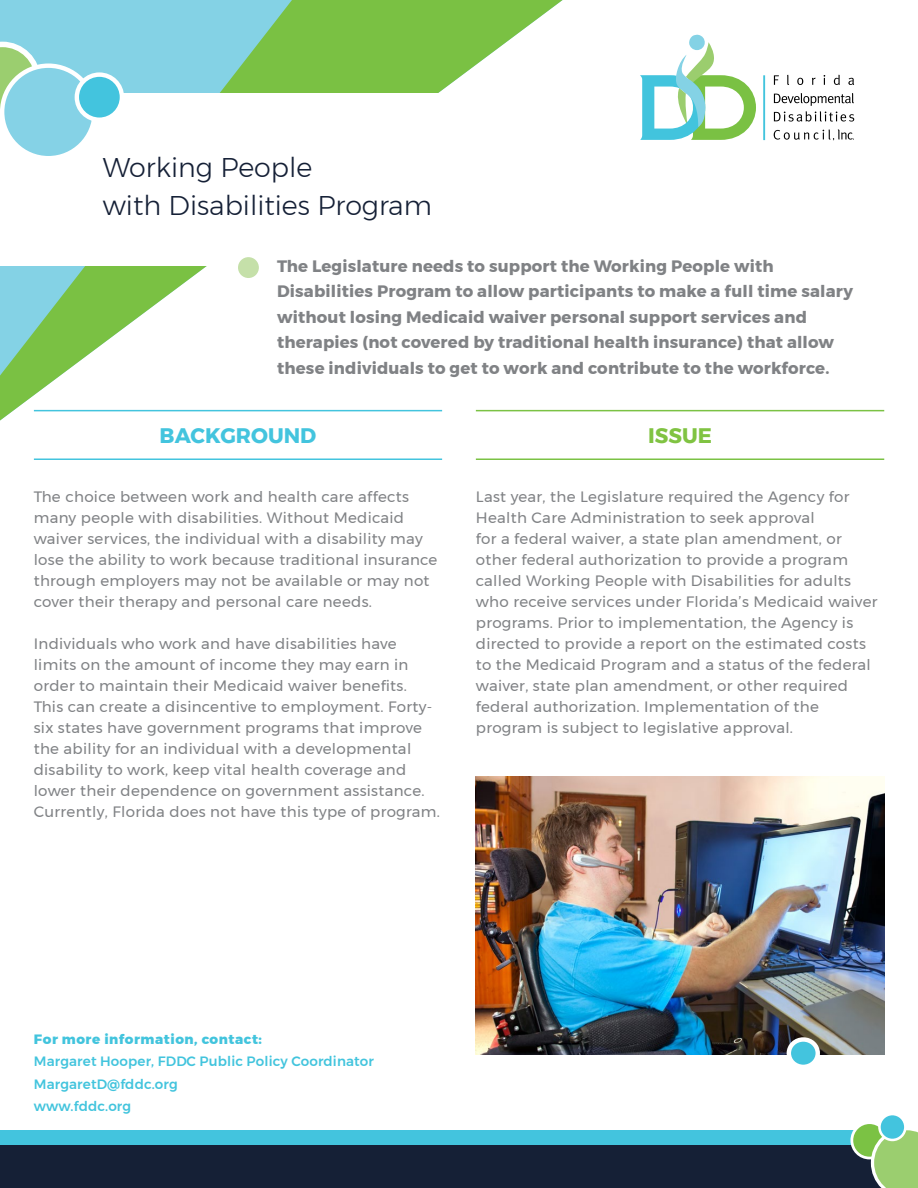
<style>
.page{position:relative;width:918px;height:1188px;background:#fff}
.page>*{position:absolute;margin:0;border:0;box-sizing:border-box;transform-origin:0 0}
.t1{font:300 27px/38px "Montserrat";color:#152036}
.t2{font:700 21px "Montserrat";color:#43c4de}
.t3{font:700 21px "Montserrat";color:#80c342}
.t4{font:700 16.5px/25.5px "Montserrat";letter-spacing:.01em;color:#808285}
.t5{font:15px/21px "Montserrat";letter-spacing:.02em;color:#808285}
.t6{font:500 13.5px/22.5px "Montserrat";letter-spacing:.01em;color:#42c4dd}
.t7{font:800 13.5px "Montserrat";letter-spacing:.04em;color:#42c4dd}
</style>
<div class="page">
<svg style="left:0;top:0;width:563px;height:420px"></svg>
<div style="left:0;top:93px;width:851px;height:173px;background:#fff"></div>
<hr style="left:34px;top:410px;width:408px;height:1px;background:#43c4de">
<hr style="left:476px;top:410px;width:408px;height:1px;background:#7bc244">
<hr style="left:34px;top:459px;width:408px;height:1px;background:#43c4de">
<hr style="left:476px;top:459px;width:408px;height:1px;background:#7bc244">
<svg style="left:640px;top:34px;width:116px;height:106px"></svg>
<hr style="left:763px;top:75px;width:2px;height:65px;background:#42c4dd">
<svg style="left:774px;top:75px;width:5px;height:10px"></svg>
<svg style="left:787px;top:75px;width:2px;height:10px"></svg>
<svg style="left:797px;top:78px;width:6px;height:7px"></svg>
<svg style="left:812px;top:78px;width:4px;height:7px"></svg>
<svg style="left:834px;top:75px;width:6px;height:10px"></svg>
<svg style="left:848px;top:78px;width:6px;height:7px"></svg>
<svg style="left:774px;top:93px;width:80px;height:29px"></svg>
<svg style="left:774px;top:129px;width:80px;height:11px"></svg>
<svg style="left:0;top:42px;width:40px;height:63px"></svg>
<div style="left:2px;top:66px;width:93px;height:92px;background:#85d2e6;border-radius:50%"></div>
<div style="left:0;top:63px;width:97px;height:97px;border:4px solid #fff;border-radius:50%"></div>
<div style="left:77px;top:75px;width:45px;height:45px;background:#43c4de;border-radius:50%"></div>
<div style="left:75px;top:72px;width:49px;height:50px;border:4px solid #fff;border-radius:50%"></div>
<div style="left:0;top:1139px;width:918px;height:49px;background:#152036"></div>
<div style="left:0;top:1130px;width:918px;height:15px;background:#43c4de"></div>
<div style="left:852px;top:1123px;width:35px;height:35px;background:#7bc244;border-radius:50%"></div>
<div style="left:850px;top:1121px;width:39px;height:38px;border:3px solid #fff;border-radius:50%"></div>
<svg style="left:871px;top:1130px;width:47px;height:58px;background:#9ccb76"></svg>
<div style="left:879px;top:1114px;width:26px;height:26px;background:#43c4de;border-radius:50%"></div>
<div style="left:878px;top:1113px;width:29px;height:28px;border:3px solid #fff;border-radius:50%"></div>
<div style="left:238px;top:257px;width:21px;height:21px;background:#c5e0a9;border-radius:50%"></div>
<img style="left:476px;top:776px;width:408px;height:279px">
<svg style="left:789px;top:1039px;width:29px;height:28px"></svg>
<div style="left:787px;top:1037px;width:33px;height:32px;border:4px solid #fff;border-radius:50%"></div>
<h1 class="t1" style="left:103px;top:148px;width:331px">Working People<br>with Disabilities Program</h1>
<p class="t4" style="left:277px;top:253px;width:577px">The Legislature needs to support the Working People with Disabilities Program to allow participants to make a full time salary without losing Medicaid waiver personal support services and therapies (not covered by traditional health insurance) that allow these individuals to get to work and contribute to the workforce.</p>
<h2 class="t2" style="left:160px;top:419px;width:158px">BACKGROUND</h2>
<p class="t5" style="left:34px;top:486px;width:405px">The choice between work and health care affects many people with disabilities. Without Medicaid waiver services, the individual with a disability may lose the ability to work because traditional insurance through employers may not be available or may not cover their therapy and personal care needs.</p>
<p class="t5" style="left:34px;top:633px;width:408px">Individuals who work and have disabilities have limits on the amount of income they may earn in order to maintain their Medicaid waiver benefits.<br>This can create a disincentive to employment. Forty&shy;six states have government programs that improve the ability for an individual with a developmental disability to work, keep vital health coverage and lower their dependence on government assistance.<br>Currently, Florida does not have this type of program.</p>
<h2 class="t3" style="left:648px;top:419px;width:65px">ISSUE</h2>
<p class="t5" style="left:476px;top:486px;width:403px">Last year, the Legislature required the Agency for Health Care Administration to seek approval<br>for a federal waiver, a state plan amendment, or other federal authorization to provide a program called Working People with Disabilities for adults who receive services under Florida’s Medicaid waiver programs. Prior to implementation, the Agency is directed to provide a report on the estimated costs to the Medicaid Program and a status of the federal waiver, state plan amendment, or other required federal authorization. Implementation of the program is subject to legislative approval.</p>
<p class="t7" style="left:34px;top:1028px;width:230px">For more information, contact:</p>
<p class="t6" style="left:34px;top:1050px;width:342px">Margaret Hooper, FDDC Public Policy Coordinator<br>MargaretD@fddc.org<br>www.fddc.org</p>
</div>
